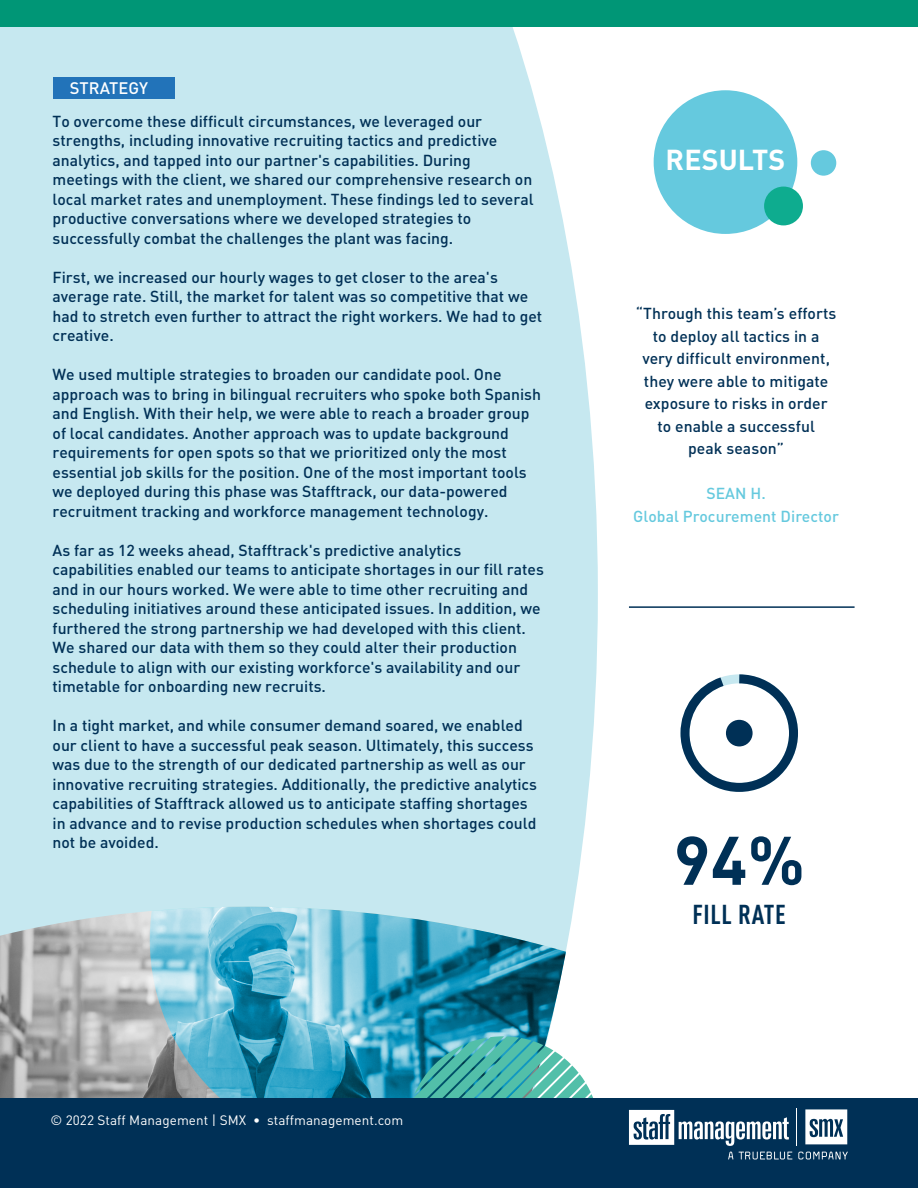
<style>
.page{position:relative;width:918px;height:1188px;background:#fff}
.page>*{position:absolute;margin:0;border:0;box-sizing:border-box;transform-origin:0 0}
.t1{font:700 67.5px "DINOT";color:#003056}
.t2{font:700 28.5px "DINOT";letter-spacing:.005em;color:#fff}
.t3{font:700 condensed 27px "DINOT";letter-spacing:.025em;color:#003056}
.t4{font:500 16.5px "DINOT";letter-spacing:.005em;color:#fff}
.t5{font:500 15.75px/19.5px "DINOT";color:#003056}
.t6{font:500 15.75px/22.5px "DINOT";letter-spacing:.005em;color:#65c9de;text-align:center}
.t7{font:13.5px "DINOT";letter-spacing:.005em;color:#fff}
</style>
<div class="page">
<div style="left:0;top:27px;width:598px;height:923px;background:#c6e8f0"></div>
<img style="left:0;top:907px;width:150px;height:191px">
<svg style="left:150px;top:907px;width:416px;height:191px;background:#57a8c0"></svg>
<svg style="left:406px;top:1036px;width:187px;height:62px;background:#5eb9b6"></svg>
<div style="left:0;top:1098px;width:918px;height:90px;background:#003056"></div>
<svg style="left:805px;top:1109px;width:42px;height:35px"></svg>
<svg style="left:629px;top:1110px;width:160px;height:36px"></svg>
<svg style="left:728px;top:1152px;width:5px;height:8px"></svg>
<svg style="left:739px;top:1152px;width:53px;height:8px"></svg>
<svg style="left:798px;top:1152px;width:50px;height:8px"></svg>
<hr style="left:797px;top:1109px;width:1px;height:37px;background:#fff">
<div style="left:0;top:0;width:918px;height:27px;background:#009676"></div>
<div style="left:654px;top:90px;width:143px;height:144px;background:#65c9de;border-radius:50%"></div>
<div style="left:764px;top:187px;width:39px;height:38px;background:#0eac8f;border-radius:50%"></div>
<div style="left:811px;top:150px;width:25px;height:26px;background:#65c9de;border-radius:50%"></div>
<div style="left:53px;top:78px;width:122px;height:21px;background:#2273b9"></div>
<hr style="left:629px;top:606px;width:226px;height:2px;background:#003056">
<svg style="left:680px;top:674px;width:118px;height:118px"></svg>
<div style="left:726px;top:720px;width:27px;height:26px;background:#003056;border-radius:50%"></div>
<p class="t4" style="left:70px;top:78px;width:80px">STRATEGY</p>
<p class="t5" style="left:53px;top:111px;width:483px">To overcome these difficult circumstances, we leveraged our strengths, including innovative recruiting tactics and predictive analytics, and tapped into our partner's capabilities. During meetings with the client, we shared our comprehensive research on local market rates and unemployment. These findings led to several productive conversations where we developed strategies to successfully combat the challenges the plant was facing.</p>
<p class="t5" style="left:53px;top:267px;width:491px">First, we increased our hourly wages to get closer to the area's average rate. Still, the market for talent was so competitive that we had to stretch even further to attract the right workers. We had to get creative.</p>
<p class="t5" style="left:53px;top:364px;width:490px">We used multiple strategies to broaden our candidate pool. One approach was to bring in bilingual recruiters who spoke both Spanish and English. With their help, we were able to reach a broader group of local candidates. Another approach was to update background requirements for open spots so that we prioritized only the most essential job skills for the position. One of the most important tools we deployed during this phase was Stafftrack, our data-powered recruitment tracking and workforce management technology.</p>
<p class="t5" style="left:53px;top:540px;width:493px">As far as 12 weeks ahead, Stafftrack's predictive analytics capabilities enabled our teams to anticipate shortages in our fill rates and in our hours worked. We were able to time other recruiting and scheduling initiatives around these anticipated issues. In addition, we furthered the strong partnership we had developed with this client.<br>We shared our data with them so they could alter their production schedule to align with our existing workforce's availability and our timetable for onboarding new recruits.</p>
<p class="t5" style="left:53px;top:715px;width:486px">In a tight market, and while consumer demand soared, we enabled our client to have a successful peak season. Ultimately, this success was due to the strength of our dedicated partnership as well as our innovative recruiting strategies. Additionally, the predictive analytics capabilities of Stafftrack allowed us to anticipate staffing shortages in advance and to revise production schedules when shortages could not be avoided.</p>
<p class="t7" style="left:50px;top:1112px;width:354px">© 2022 Staff Management | SMX • staffmanagement.com</p>
<h2 class="t2" style="left:666px;top:141px;width:121px">RESULTS</h2>
<p class="t5" style="left:636px;top:302px;width:202px;line-height:22.5px;text-align:center">“Through this team’s efforts to deploy all tactics in a very difficult environment, they were able to mitigate exposure to risks in order to enable a successful<br>peak season”</p>
<p class="t6" style="left:633px;top:482px;width:207px">SEAN H.<br>Global Procurement Director</p>
<h1 class="t1" style="left:674px;top:816px;width:133px">94%</h1>
<h3 class="t3" style="left:692px;top:898px;width:95px">FILL RATE</h3>
</div>
